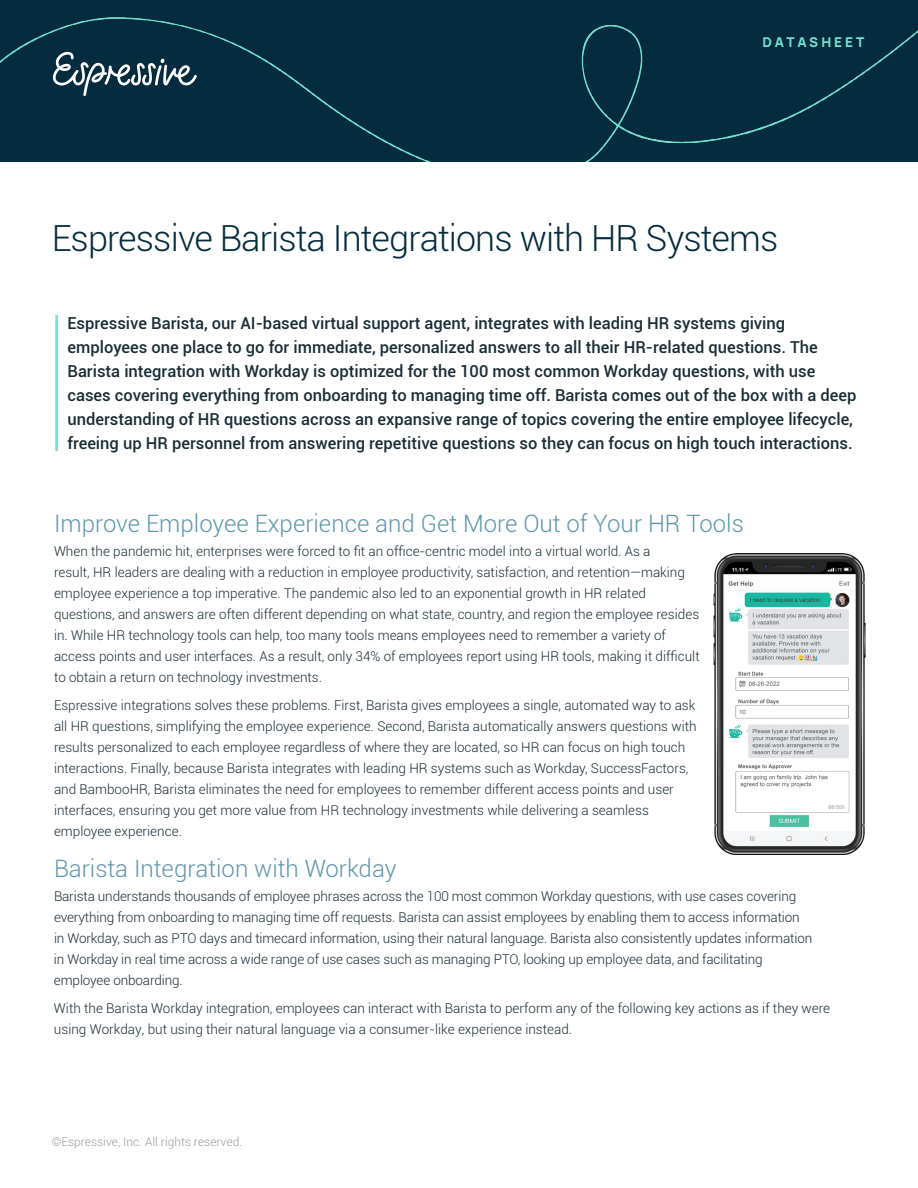
<style>
.page{position:relative;width:918px;height:1188px;background:#fff}
.page>*{position:absolute;margin:0;border:0;box-sizing:border-box;transform-origin:0 0}
.t1{font:300 36px "Roboto";letter-spacing:-.025em;color:#052b3e}
.t2{font:300 24px "Roboto";color:#5f96ad}
.t3{font:500 16.5px/24px "Roboto";color:#1b2d36}
.t4{font:300 13.5px/21px "Roboto";color:#1b2d36}
.t5{font:800 13.5px "Manrope";letter-spacing:.21em;color:#70e2cf}
.t6{font:300 12px "Roboto";color:#9a9a9b}
</style>
<div class="page">
<div style="left:0;top:0;width:918px;height:162px;background:#052b3e"></div>
<img style="left:0;top:17px;width:918px;height:145px">
<hr style="left:55px;top:315px;width:3px;height:136px;background:#70e2cf">
<img style="left:714px;top:553px;width:151px;height:301px">
<p class="t5" style="left:763px;top:32px;width:103px">DATASHEET</p>
<h1 class="t1" style="left:52px;top:213px;width:728px">Espressive Barista Integrations with HR Systems</h1>
<p class="t3" style="left:68px;top:310px;width:791px">Espressive Barista, our AI-based virtual support agent, integrates with leading HR systems giving employees one place to go for immediate, personalized answers to all their HR-related questions. The Barista integration with Workday is optimized for the 100 most common Workday questions, with use cases covering everything from onboarding to managing time off. Barista comes out of the box with a deep understanding of HR questions across an expansive range of topics covering the entire employee lifecycle, freeing up HR personnel from answering repetitive questions so they can focus on high touch interactions.</p>
<h2 class="t2" style="left:54px;top:507px;width:691px">Improve Employee Experience and Get More Out of Your HR Tools</h2>
<p class="t4" style="left:54px;top:540px;width:647px">When the pandemic hit, enterprises were forced to fit an office-centric model into a virtual world. As a<br>result, HR leaders are dealing with a reduction in employee productivity, satisfaction, and retention—making employee experience a top imperative. The pandemic also led to an exponential growth in HR related questions, and answers are often different depending on what state, country, and region the employee resides in. While HR technology tools can help, too many tools means employees need to remember a variety of access points and user interfaces. As a result, only 34% of employees report using HR tools, making it difficult to obtain a return on technology investments.</p>
<p class="t4" style="left:54px;top:694px;width:644px">Espressive integrations solves these problems. First, Barista gives employees a single, automated way to ask all HR questions, simplifying the employee experience. Second, Barista automatically answers questions with results personalized to each employee regardless of where they are located, so HR can focus on high touch interactions. Finally, because Barista integrates with leading HR systems such as Workday, SuccessFactors, and BambooHR, Barista eliminates the need for employees to remember different access points and user interfaces, ensuring you get more value from HR technology investments while delivering a seamless employee experience.</p>
<h2 class="t2" style="left:54px;top:852px;width:344px">Barista Integration with Workday</h2>
<p class="t4" style="left:54px;top:885px;width:760px">Barista understands thousands of employee phrases across the 100 most common Workday questions, with use cases covering everything from onboarding to managing time off requests. Barista can assist employees by enabling them to access information in Workday, such as PTO days and timecard information, using their natural language. Barista also consistently updates information in Workday in real time across a wide range of use cases such as managing PTO, looking up employee data, and facilitating employee onboarding.</p>
<p class="t4" style="left:54px;top:997px;width:778px">With the Barista Workday integration, employees can interact with Barista to perform any of the following key actions as if they were using Workday, but using their natural language via a consumer-like experience instead.</p>
<p class="t6" style="left:52px;top:1134px;width:192px">©Espressive, Inc. All rights reserved.</p>
</div>
